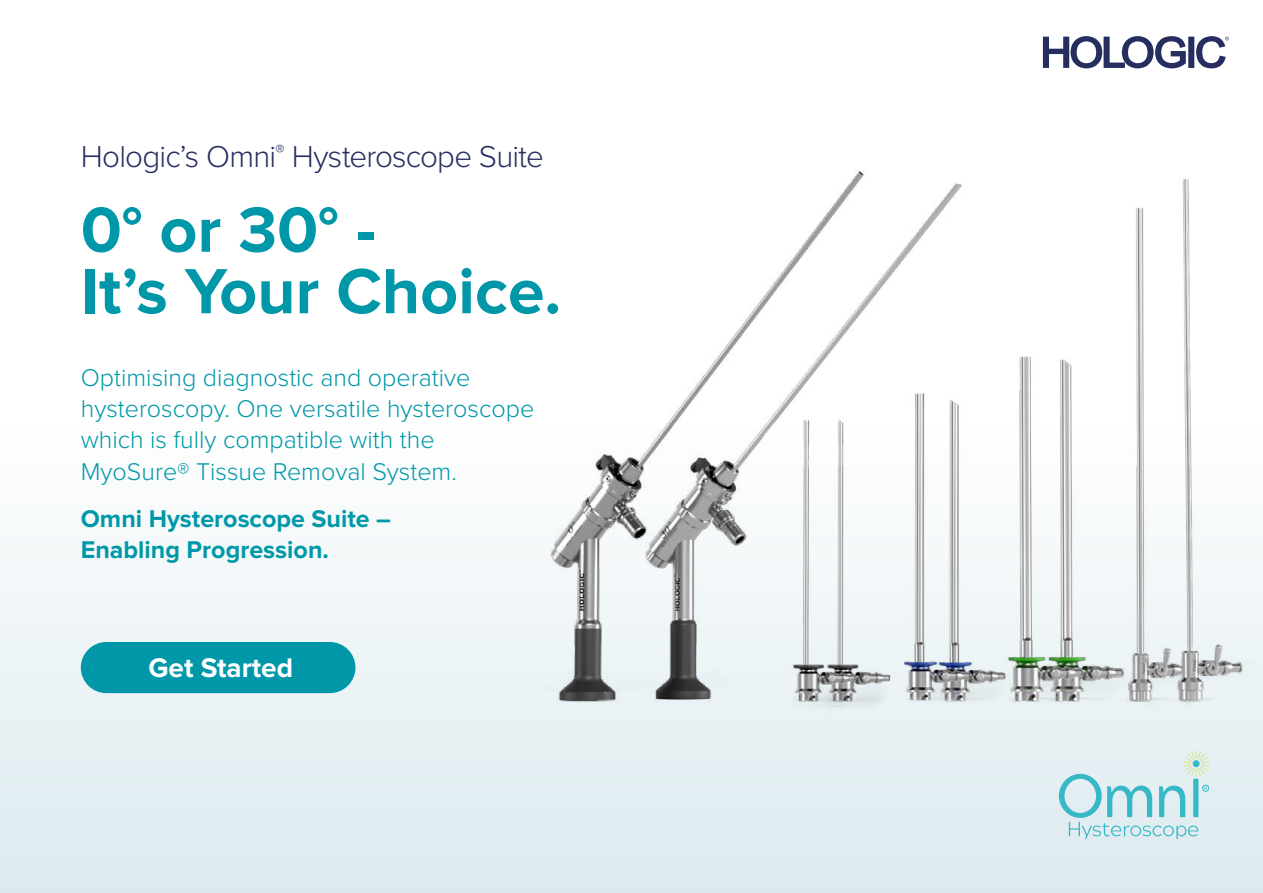
<style>
.page{position:relative;width:1263px;height:893px;background:#fff}
.page>*{position:absolute;margin:0;border:0;box-sizing:border-box;transform-origin:0 0}
.t1{font:700 66.15px/61.5px "Proxima Nova";color:#0098a9}
.t2{font:300 31.35px "Proxima Nova";letter-spacing:-.025em;color:#262e60}
.t3{font:700 28.05px "Proxima Nova";color:#fff}
.t4{font:300 25.05px/31.3px "Proxima Nova";color:#0098a9}
.t5{font:700 25.05px/31.3px "Proxima Nova";color:#0098a9}
</style>
<div class="page">
<div style="left:0;top:32px;width:1263px;height:861px;background:linear-gradient(to bottom,#fff,#e3eef2)"></div>
<img style="left:531px;top:135px;width:732px;height:706px">
<svg style="left:1059px;top:751px;width:150px;height:88px"></svg>
<div style="left:1202px;top:785px;width:7px;height:6px;border:1px solid #37b8c7;border-radius:50%"></div>
<svg style="left:1043px;top:36px;width:186px;height:32px"></svg>
<div style="left:81px;top:642px;width:274px;height:51px;background:#0098a9;border-radius:26px"></div>
<p class="t2" style="left:81px;top:133px;width:464px">Hologic’s Omni<sup>®</sup> Hysteroscope Suite</p>
<h1 class="t1" style="left:81px;top:202px;width:482px">0° or 30° -<br>It’s Your Choice.</h1>
<p class="t4" style="left:81px;top:360px;width:455px">Optimising diagnostic and operative hysteroscopy. One versatile hysteroscope which is fully compatible with the MyoSure® Tissue Removal System.</p>
<p class="t5" style="left:81px;top:504px;width:312px">Omni Hysteroscope Suite –<br>Enabling Progression.</p>
<p class="t3" style="left:148px;top:655px;width:146px">Get Started</p>
</div>
